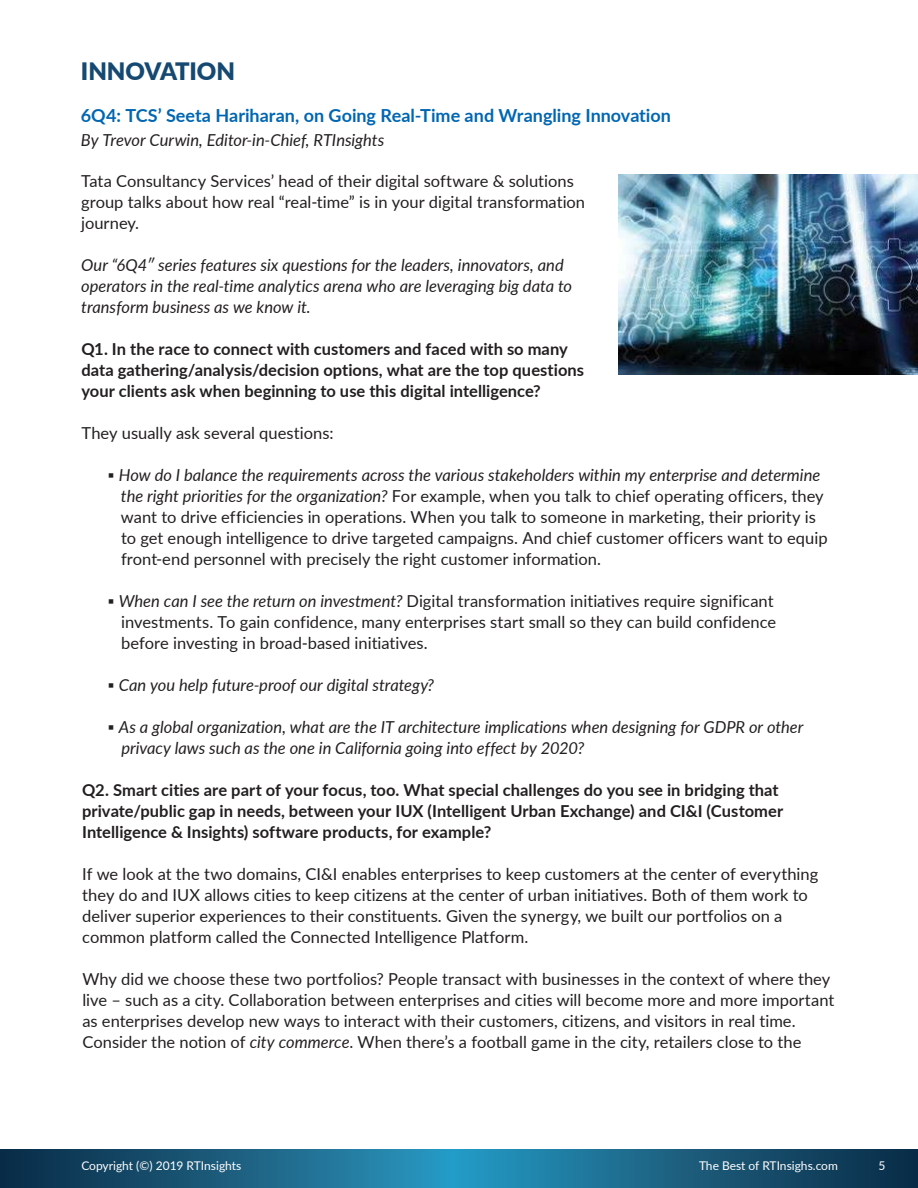
<style>
.page{position:relative;width:918px;height:1188px;background:#fff}
.page>*{position:absolute;margin:0;border:0;box-sizing:border-box;transform-origin:0 0}
.t1{font:900 24px "Lato";color:#164971}
.t2{font:700 18px "Lato";color:#0066b2}
.t3{font:16.5px/21px "Lato";color:#221f1f}
.t4{font:700 16.5px/21px "Lato";letter-spacing:.005em;color:#221f1f}
.t5{font:italic 16.5px/21px "Lato";color:#221f1f}
.t6{font:12px "Lato";color:#fff}
.s1{font-style:italic}
.s2{font-style:normal}
</style>
<div class="page">
<img style="left:0;top:1150px;width:918px;height:38px">
<img style="left:618px;top:174px;width:300px;height:200px">
<h1 class="t1" style="left:81px;top:62px;width:156px">INNOVATION</h1>
<p class="t2" style="left:81px;top:108px;width:592px">6Q4: TCS’ Seeta Hariharan, on Going Real-Time and Wrangling Innovation</p>
<p class="t5" style="left:81px;top:130px;width:305px">By Trevor Curwin, Editor-in-Chief, RTInsights</p>
<p class="t3" style="left:81px;top:171px;width:506px">Tata Consultancy Services’ head of their digital software &amp; solutions group talks about how real “real-time” is in your digital transformation journey.</p>
<p class="t5" style="left:81px;top:253px;width:492px">Our “6Q4ʺ series features six questions for the leaders, innovators, and operators in the real-time analytics arena who are leveraging big data to transform business as we know it.</p>
<p class="t4" style="left:81px;top:339px;width:504px">Q1. In the race to connect with customers and faced with so many data gathering/analysis/decision options, what are the top questions your clients ask when beginning to use this digital intelligence?</p>
<p class="t3" style="left:81px;top:423px;width:254px">They usually ask several questions:</p>
<p class="t3" style="left:121px;top:463px;width:708px;text-indent:-13px">▪ <span class="s1">How do I balance the requirements across the various stakeholders within my enterprise and determine the right priorities for the organization?</span> For example, when you talk to chief operating officers, they want to drive efficiencies in operations. When you talk to someone in marketing, their priority is to get enough intelligence to drive targeted campaigns. And chief customer officers want to equip front-end personnel with precisely the right customer information.</p>
<p class="t3" style="left:121px;top:589px;width:657px;text-indent:-13px">▪ <span class="s1">When can I see the return on investment?</span> Digital transformation initiatives require significant investments. To gain confidence, many enterprises start small so they can build confidence before investing in broad-based initiatives.</p>
<p class="t5" style="left:108px;top:675px;width:328px"><span class="s2">▪</span> Can you help future-proof our digital strategy?</p>
<p class="t5" style="left:121px;top:717px;width:684px;text-indent:-14px"><span class="s2">▪</span> As a global organization, what are the IT architecture implications when designing for GDPR or other privacy laws such as the one in California going into effect by 2020?</p>
<p class="t4" style="left:82px;top:780px;width:703px">Q2. Smart cities are part of your focus, too. What special challenges do you see in bridging that private/public gap in needs, between your IUX (Intelligent Urban Exchange) and CI&amp;I (Customer<br>Intelligence &amp; Insights) software products, for example?</p>
<p class="t3" style="left:82px;top:864px;width:738px">If we look at the two domains, CI&amp;I enables enterprises to keep customers at the center of everything they do and IUX allows cities to keep citizens at the center of urban initiatives. Both of them work to deliver superior experiences to their constituents. Given the synergy, we built our portfolios on a common platform called the Connected Intelligence Platform.</p>
<p class="t3" style="left:82px;top:969px;width:754px">Why did we choose these two portfolios? People transact with businesses in the context of where they live – such as a city. Collaboration between enterprises and cities will become more and more important as enterprises develop new ways to interact with their customers, citizens, and visitors in real time.<br>Consider the notion of <span class="s1">city commerce</span>. When there’s a football game in the city, retailers close to the</p>
<p class="t6" style="left:81px;top:1161px;width:161px">Copyright (©) 2019 RTInsights</p>
<p class="t6" style="left:699px;top:1161px;width:140px">The Best of RTInsighs.com</p>
<p class="t6" style="left:879px;top:1161px;width:8px">5</p>
</div>
